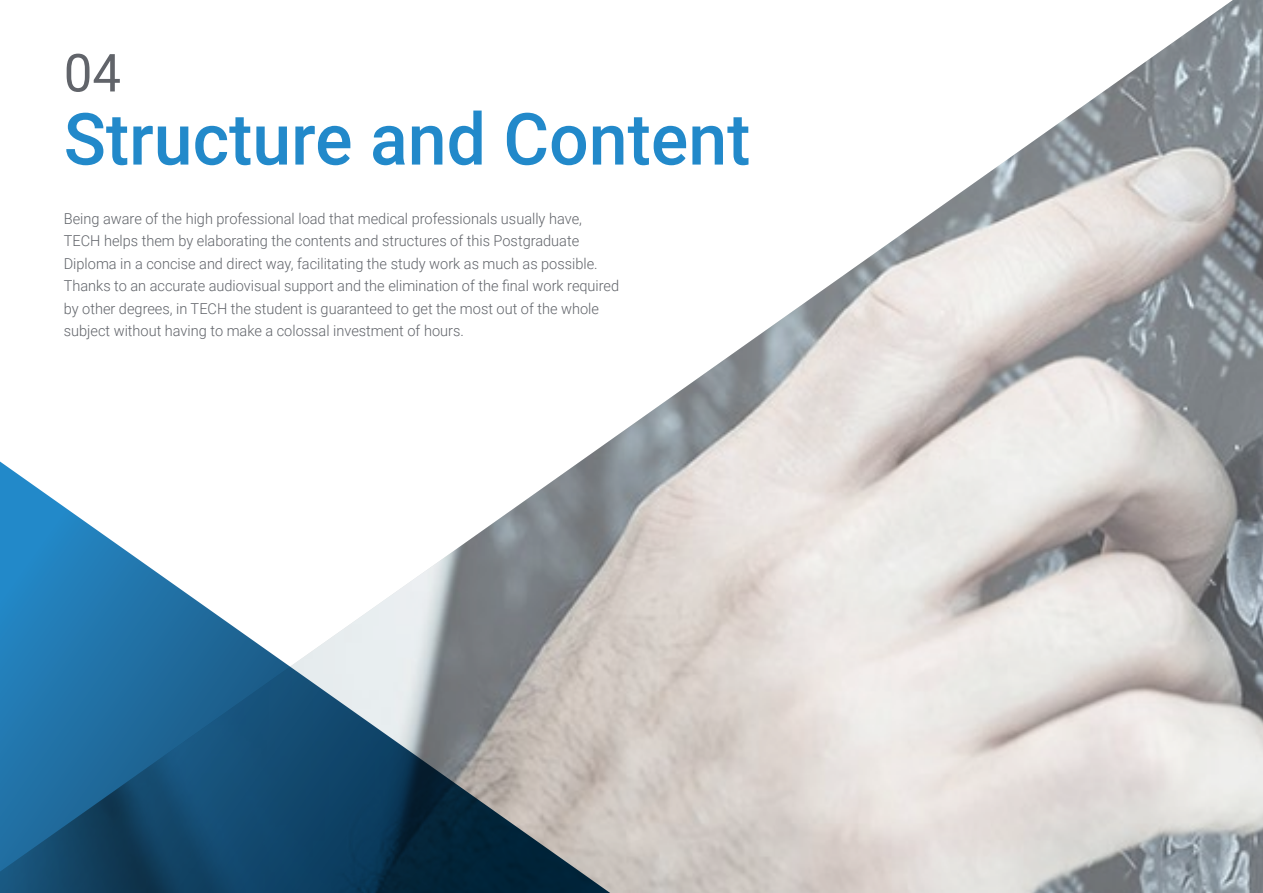
<style>
.page{position:relative;width:1263px;height:893px;background:#fff}
.page>*{position:absolute;margin:0;border:0;box-sizing:border-box;transform-origin:0 0}
.t1{font:500 72px "Roboto";color:#2289ca}
.t2{font:52.5px "Roboto";color:#61646a}
.t3{font:300 15px/22.5px "Roboto";color:#61646a}
</style>
<div class="page">
<img style="left:602px;top:0;width:661px;height:893px">
<svg style="left:0;top:446px;width:640px;height:447px"></svg>
<h2 class="t2" style="left:64px;top:36px;width:59px">04</h2>
<h1 class="t1" style="left:64px;top:89px;width:688px">Structure and Content</h1>
<p class="t3" style="left:64px;top:207px;width:557px">Being aware of the high professional load that medical professionals usually have, TECH helps them by elaborating the contents and structures of this Postgraduate Diploma in a concise and direct way, facilitating the study work as much as possible.<br>Thanks to an accurate audiovisual support and the elimination of the final work required by other degrees, in TECH the student is guaranteed to get the most out of the whole subject without having to make a colossal investment of hours.</p>
</div>
